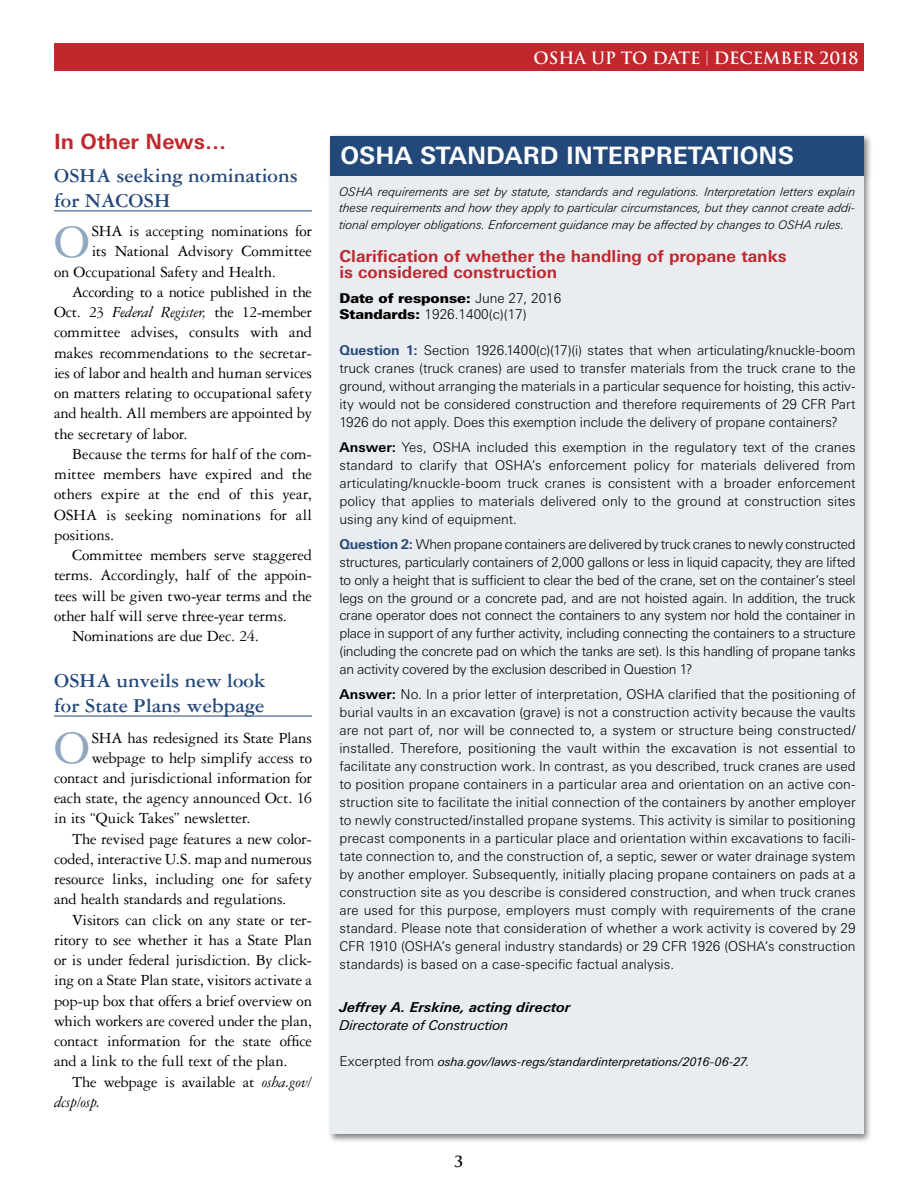
<style>
.page{position:relative;width:918px;height:1188px;background:#fff}
.page>*{position:absolute;margin:0;border:0;box-sizing:border-box;transform-origin:0 0}
.t1{font:49.65px "Garamond 3 LT Std";color:#8fa8bf}
.t2{font:700 24px "Univers Next Pro";color:#fff}
.t3{font:700 21px/25.2px "Garamond 3 LT Std";color:#23487a}
.t4{font:700 21px "Univers Next Pro";color:#c1272d}
.t5{font:16.5px "Garamond 3 LT Std";letter-spacing:-.01em;color:#000}
.t6{font:700 16.5px/16.5px "Univers Next Pro";color:#c1272d}
.t7{font:700 16.5px "Trajan";color:#fff}
.t8{font:italic 16.5px "Garamond 3 LT Std";letter-spacing:-.005em;color:#000}
.t9{font:700 15px "Trajan";color:#000}
.t10{font:italic 700 13.65px "Univers Next Pro";letter-spacing:.005em;color:#000}
.t11{font:italic 13.65px "Univers Next Pro";color:#000}
.t12{font:300 13.5px/18px "Univers Next Pro";color:#000;text-align:justify}
.t13{font:italic 300 12px/16.5px "Univers Next Pro";letter-spacing:.005em;color:#000;text-align:justify}
.t14{font:italic 12px "Univers Next Pro";letter-spacing:.005em;color:#000}
.s1{font-family:"Garamond 3 LT Std";font-weight:400;font-size:15px}
.s2{font-style:italic}
.s3{font-weight:900}
.s4{font-weight:700;color:#23487a}
.s5{font-weight:700}
.s6{font-weight:300;font-style:normal;font-size:13.5px}
</style>
<div class="page">
<div style="left:54px;top:44px;width:810px;height:27px;background:#c1272d"></div>
<div style="left:327px;top:133px;width:546px;height:1010px;background:#000;opacity:.5"></div>
<div style="left:330px;top:138px;width:533px;height:996px;background:#e9ecf0"></div>
<div style="left:330px;top:136px;width:534px;height:40px;background:#23487a"></div>
<hr style="left:54px;top:211px;width:258px;height:1px;background:#23487a">
<hr style="left:54px;top:716px;width:258px;height:1px;background:#23487a">
<p class="t7" style="left:534px;top:47px;width:327px">OSHA UP TO DATE <span class="s1">|</span> DECEMBER 2018</p>
<h3 class="t4" style="left:54px;top:129px;width:174px">In Other News…</h3>
<h3 class="t3" style="left:54px;top:163px;width:245px">OSHA seeking nominations for NACOSH</h3>
<h1 class="t1" style="left:54px;top:215px;width:37px">O</h1>
<p class="t5" style="left:92px;top:222px;width:222px">SHA is accepting nominations for</p>
<p class="t5" style="left:92px;top:243px;width:222px">its National Advisory Committee</p>
<p class="t5" style="left:54px;top:263px;width:223px">on Occupational Safety and Health.</p>
<p class="t5" style="left:72px;top:283px;width:241px">According to a notice published in the</p>
<p class="t5" style="left:54px;top:303px;width:260px">Oct. 23 <span class="s2">Federal Register,</span> the 12-member</p>
<p class="t5" style="left:54px;top:324px;width:259px">committee advises, consults with and</p>
<p class="t5" style="left:54px;top:344px;width:259px">makes recommendations to the secretar-</p>
<p class="t5" style="left:54px;top:364px;width:259px">ies of labor and health and human services</p>
<p class="t5" style="left:54px;top:384px;width:260px">on matters relating to occupational safety</p>
<p class="t5" style="left:54px;top:405px;width:260px">and health. All members are appointed by</p>
<p class="t5" style="left:54px;top:425px;width:135px">the secretary of labor.</p>
<p class="t5" style="left:72px;top:445px;width:241px">Because the terms for half of the com-</p>
<p class="t5" style="left:54px;top:465px;width:260px">mittee members have expired and the</p>
<p class="t5" style="left:54px;top:486px;width:260px">others expire at the end of this year,</p>
<p class="t5" style="left:54px;top:506px;width:259px">OSHA is seeking nominations for all</p>
<p class="t5" style="left:54px;top:526px;width:62px">positions.</p>
<p class="t5" style="left:72px;top:546px;width:241px">Committee members serve staggered</p>
<p class="t5" style="left:54px;top:567px;width:259px">terms. Accordingly, half of the appoin-</p>
<p class="t5" style="left:54px;top:587px;width:259px">tees will be given two-year terms and the</p>
<p class="t5" style="left:54px;top:607px;width:235px">other half will serve three-year terms.</p>
<p class="t5" style="left:72px;top:627px;width:188px">Nominations are due Dec. 24.</p>
<h3 class="t3" style="left:54px;top:668px;width:213px">OSHA unveils new look for State Plans webpage</h3>
<h1 class="t1" style="left:54px;top:721px;width:37px">O</h1>
<p class="t5" style="left:92px;top:729px;width:222px">SHA has redesigned its State Plans</p>
<p class="t5" style="left:92px;top:749px;width:222px">webpage to help simplify access to</p>
<p class="t5" style="left:54px;top:769px;width:260px">contact and jurisdictional information for</p>
<p class="t5" style="left:54px;top:789px;width:260px">each state, the agency announced Oct. 16</p>
<p class="t5" style="left:54px;top:810px;width:198px">in its “Quick Takes” newsletter.</p>
<p class="t5" style="left:72px;top:830px;width:241px">The revised page features a new color-</p>
<p class="t5" style="left:54px;top:850px;width:260px">coded, interactive U.S. map and numerous</p>
<p class="t5" style="left:54px;top:870px;width:260px">resource links, including one for safety</p>
<p class="t5" style="left:54px;top:891px;width:234px">and health standards and regulations.</p>
<p class="t5" style="left:72px;top:911px;width:241px">Visitors can click on any state or ter-</p>
<p class="t5" style="left:54px;top:931px;width:259px">ritory to see whether it has a State Plan</p>
<p class="t5" style="left:54px;top:951px;width:259px">or is under federal jurisdiction. By click-</p>
<p class="t5" style="left:54px;top:972px;width:260px">ing on a State Plan state, visitors activate a</p>
<p class="t5" style="left:54px;top:992px;width:259px">pop-up box that offers a brief overview on</p>
<p class="t5" style="left:54px;top:1012px;width:260px">which workers are covered under the plan,</p>
<p class="t5" style="left:54px;top:1032px;width:260px">contact information for the state office</p>
<p class="t5" style="left:54px;top:1053px;width:235px">and a link to the full text of the plan.</p>
<p class="t5" style="left:72px;top:1073px;width:241px">The webpage is available at <span class="s2">osha.gov/</span></p>
<p class="t8" style="left:54px;top:1093px;width:48px">dcsp/osp.</p>
<h2 class="t2" style="left:340px;top:141px;width:455px">OSHA STANDARD INTERPRETATIONS</h2>
<p class="t13" style="left:339px;top:183px;width:518px">OSHA requirements are set by statute, standards and regulations. Interpretation letters explain these requirements and how they apply to particular circumstances, but they cannot create addi&shy;tional employer obligations. Enforcement guidance may be affected by changes to OSHA rules.</p>
<p class="t6" style="left:339px;top:248px;width:449px">Clarification of whether the handling of propane tanks is considered construction</p>
<p class="t12" style="left:339px;top:289px;width:223px;line-height:16.5px"><span class="s3">Date of response:</span> June 27, 2016<br><span class="s3">Standards:</span> 1926.1400(c)(17)</p>
<p class="t12" style="left:339px;top:341px;width:518px"><span class="s4">Question 1:</span> Section 1926.1400(c)(17)(i) states that when articulating/knuckle-boom truck cranes (truck cranes) are used to transfer materials from the truck crane to the ground, without arranging the materials in a particular sequence for hoisting, this activ&shy;ity would not be considered construction and therefore requirements of 29 CFR Part 1926 do not apply. Does this exemption include the delivery of propane containers?</p>
<p class="t12" style="left:339px;top:438px;width:518px"><span class="s5">Answer:</span> Yes, OSHA included this exemption in the regulatory text of the cranes standard to clarify that OSHA’s enforcement policy for materials delivered from articulating/knuckle-boom truck cranes is consistent with a broader enforcement policy that applies to materials delivered only to the ground at construction sites using any kind of equipment.</p>
<p class="t12" style="left:339px;top:535px;width:518px"><span class="s4">Question 2:</span> When propane containers are delivered by truck cranes to newly constructed structures, particularly containers of 2,000 gallons or less in liquid capacity, they are lifted to only a height that is sufficient to clear the bed of the crane, set on the container’s steel legs on the ground or a concrete pad, and are not hoisted again. In addition, the truck crane operator does not connect the containers to any system nor hold the container in place in support of any further activity, including connecting the containers to a structure (including the concrete pad on which the tanks are set). Is this handling of propane tanks an activity covered by the exclusion described in Question 1?</p>
<p class="t12" style="left:339px;top:685px;width:518px"><span class="s5">Answer:</span> No. In a prior letter of interpretation, OSHA clarified that the positioning of burial vaults in an excavation (grave) is not a construction activity because the vaults are not part of, nor will be connected to, a system or structure being constructed/ installed. Therefore, positioning the vault within the excavation is not essential to facilitate any construction work. In contrast, as you described, truck cranes are used to position propane containers in a particular area and orientation on an active con&shy;struction site to facilitate the initial connection of the containers by another employer to newly constructed/installed propane systems. This activity is similar to positioning precast components in a particular place and orientation within excavations to facili&shy;tate connection to, and the construction of, a septic, sewer or water drainage system by another employer. Subsequently, initially placing propane containers on pads at a construction site as you describe is considered construction, and when truck cranes are used for this purpose, employers must comply with requirements of the crane standard. Please note that consideration of whether a work activity is covered by 29<br>CFR 1910 (OSHA’s general industry standards) or 29 CFR 1926 (OSHA’s construction standards) is based on a case-specific factual analysis.</p>
<p class="t10" style="left:339px;top:999px;width:233px">Jeffrey A. Erskine, acting director</p>
<p class="t11" style="left:339px;top:1017px;width:171px">Directorate of Construction</p>
<p class="t14" style="left:339px;top:1055px;width:412px"><span class="s6">Excerpted from</span> osha.gov/laws-regs/standardinterpretations/2016-06-27.</p>
<p class="t9" style="left:455px;top:1152px;width:10px">3</p>
</div>
